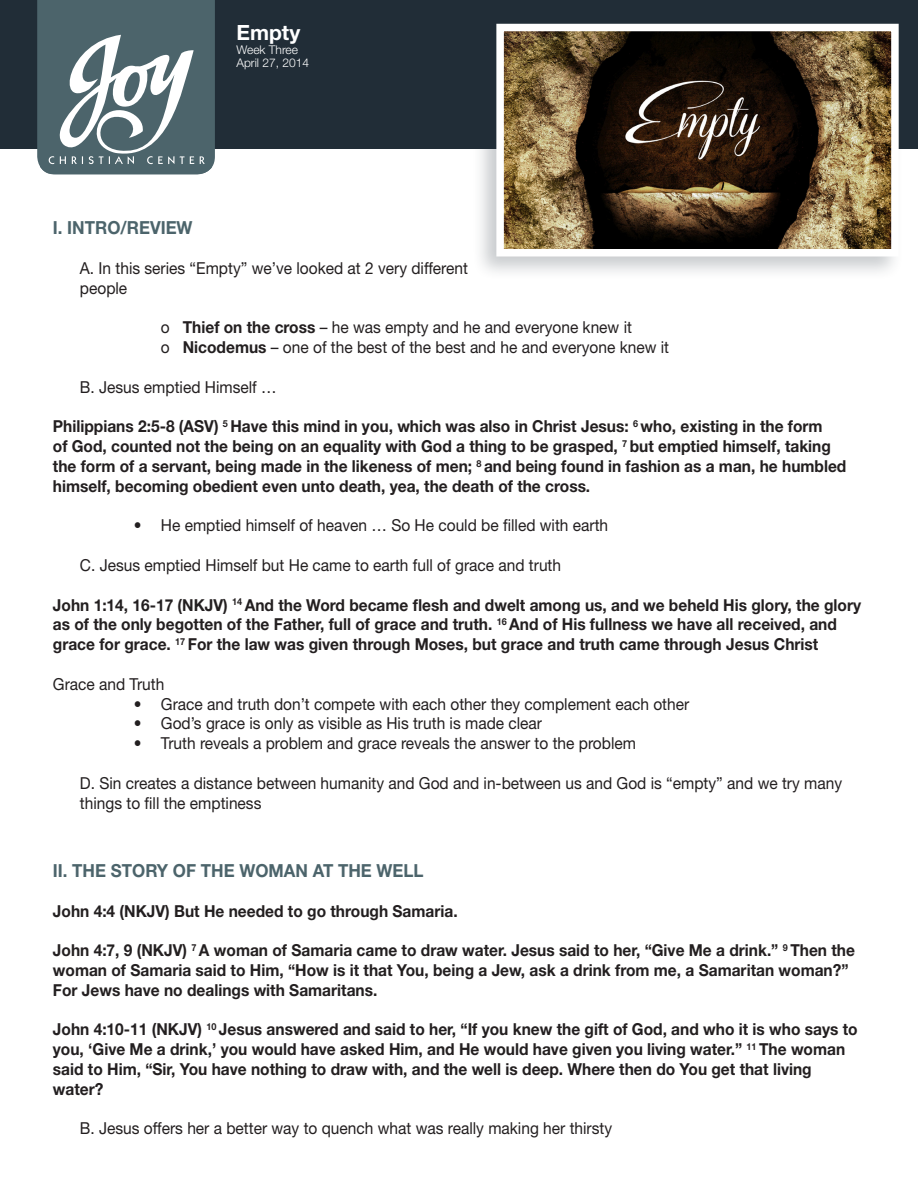
<style>
.page{position:relative;width:918px;height:1188px;background:#fff}
.page>*{position:absolute;margin:0;border:0;box-sizing:border-box;transform-origin:0 0}
.t1{font:700 21px "Helvetica Neue LT";color:#fff}
.t2{font:700 18px "Helvetica Neue LT";color:#4c646b;scale:.94 1}
.Bible_Verse{font:700 16.5px/19.8px "Helvetica Neue LT";color:#231f20;scale:.94 1}
._1st_Indent_Regular{font:16.5px/19.8px "Helvetica Neue LT";color:#231f20;scale:.94 1}
._2nd_Indent{font:16.5px "Helvetica Neue LT";color:#231f20;scale:.94 1}
.Regular{font:16.5px "Helvetica Neue LT";color:#231f20;scale:.94 1}
.t3{font:300 12px/13.5px "Helvetica Neue LT";color:#fff}
.s1{font-weight:700}
</style>
<div class="page">
<div style="left:0;top:0;width:918px;height:149px;background:#212d37"></div>
<svg style="left:37px;top:0;width:178px;height:174px"></svg>
<div style="left:472px;top:18px;width:432px;height:263px;background:#212d37;opacity:.25"></div>
<svg style="left:493px;top:20px;width:409px;height:240px"></svg>
<p class="t1" style="left:237px;top:20px;width:65px">Empty</p>
<p class="t3" style="left:237px;top:42px;width:74px">Week Three<br>April 27, 2014</p>
<p class="t2" style="left:53px;top:217px;width:150px">I. INTRO/REVIEW</p>
<p class="_1st_Indent_Regular" style="left:80px;top:258px;width:414px">A. In this series “Empty” we’ve looked at 2 very different people</p>
<p class="_2nd_Indent" style="left:161px;top:318px;width:503px">o <span class="s1">Thief on the cross</span> – he was empty and he and everyone knew it</p>
<p class="_2nd_Indent" style="left:161px;top:337px;width:542px">o <span class="s1">Nicodemus</span> – one of the best of the best and he and everyone knew it</p>
<p class="_1st_Indent_Regular" style="left:80px;top:377px;width:211px">B. Jesus emptied Himself …</p>
<p class="Bible_Verse" style="left:53px;top:416px;width:846px">Philippians 2:5-8 (ASV) <sup>5</sup> Have this mind in you, which was also in Christ Jesus: <sup>6</sup> who, existing in the form<br>of God, counted not the being on an equality with God a thing to be grasped, <sup>7</sup> but emptied himself, taking the form of a servant, being made in the likeness of men; <sup>8</sup> and being found in fashion as a man, he humbled himself, becoming obedient even unto death, yea, the death of the cross.</p>
<p class="_1st_Indent_Regular" style="left:134px;top:515px;width:506px">• He emptied himself of heaven … So He could be filled with earth</p>
<p class="_1st_Indent_Regular" style="left:80px;top:555px;width:513px">C. Jesus emptied Himself but He came to earth full of grace and truth</p>
<p class="Bible_Verse" style="left:53px;top:594px;width:861px">John 1:14, 16-17 (NKJV) <sup>14</sup> And the Word became flesh and dwelt among us, and we beheld His glory, the glory as of the only begotten of the Father, full of grace and truth. <sup>16</sup> And of His fullness we have all received, and grace for grace. <sup>17</sup> For the law was given through Moses, but grace and truth came through Jesus Christ</p>
<p class="Regular" style="left:53px;top:674px;width:120px">Grace and Truth</p>
<p class="_1st_Indent_Regular" style="left:134px;top:694px;width:592px">• Grace and truth don’t compete with each other they complement each other</p>
<p class="_1st_Indent_Regular" style="left:134px;top:713px;width:436px">• God’s grace is only as visible as His truth is made clear</p>
<p class="_1st_Indent_Regular" style="left:134px;top:733px;width:536px">• Truth reveals a problem and grace reveals the answer to the problem</p>
<p class="_1st_Indent_Regular" style="left:80px;top:773px;width:812px">D. Sin creates a distance between humanity and God and in-between us and God is “empty” and we try many things to fill the emptiness</p>
<p class="t2" style="left:53px;top:859px;width:396px">II. THE STORY OF THE WOMAN AT THE WELL</p>
<p class="Bible_Verse" style="left:53px;top:900px;width:432px">John 4:4 (NKJV) But He needed to go through Samaria.</p>
<p class="Bible_Verse" style="left:53px;top:940px;width:855px">John 4:7, 9 (NKJV) <sup>7</sup> A woman of Samaria came to draw water. Jesus said to her, “Give Me a drink.” <sup>9</sup> Then the woman of Samaria said to Him, “How is it that You, being a Jew, ask a drink from me, a Samaritan woman?”<br>For Jews have no dealings with Samaritans.</p>
<p class="Bible_Verse" style="left:53px;top:1019px;width:858px">John 4:10-11 (NKJV) <sup>10</sup> Jesus answered and said to her, “If you knew the gift of God, and who it is who says to you, ‘Give Me a drink,’ you would have asked Him, and He would have given you living water.” <sup>11</sup> The woman said to Him, “Sir, You have nothing to draw with, and the well is deep. Where then do You get that living water?</p>
<p class="_1st_Indent_Regular" style="left:80px;top:1118px;width:568px">B. Jesus offers her a better way to quench what was really making her thirsty</p>
</div>
